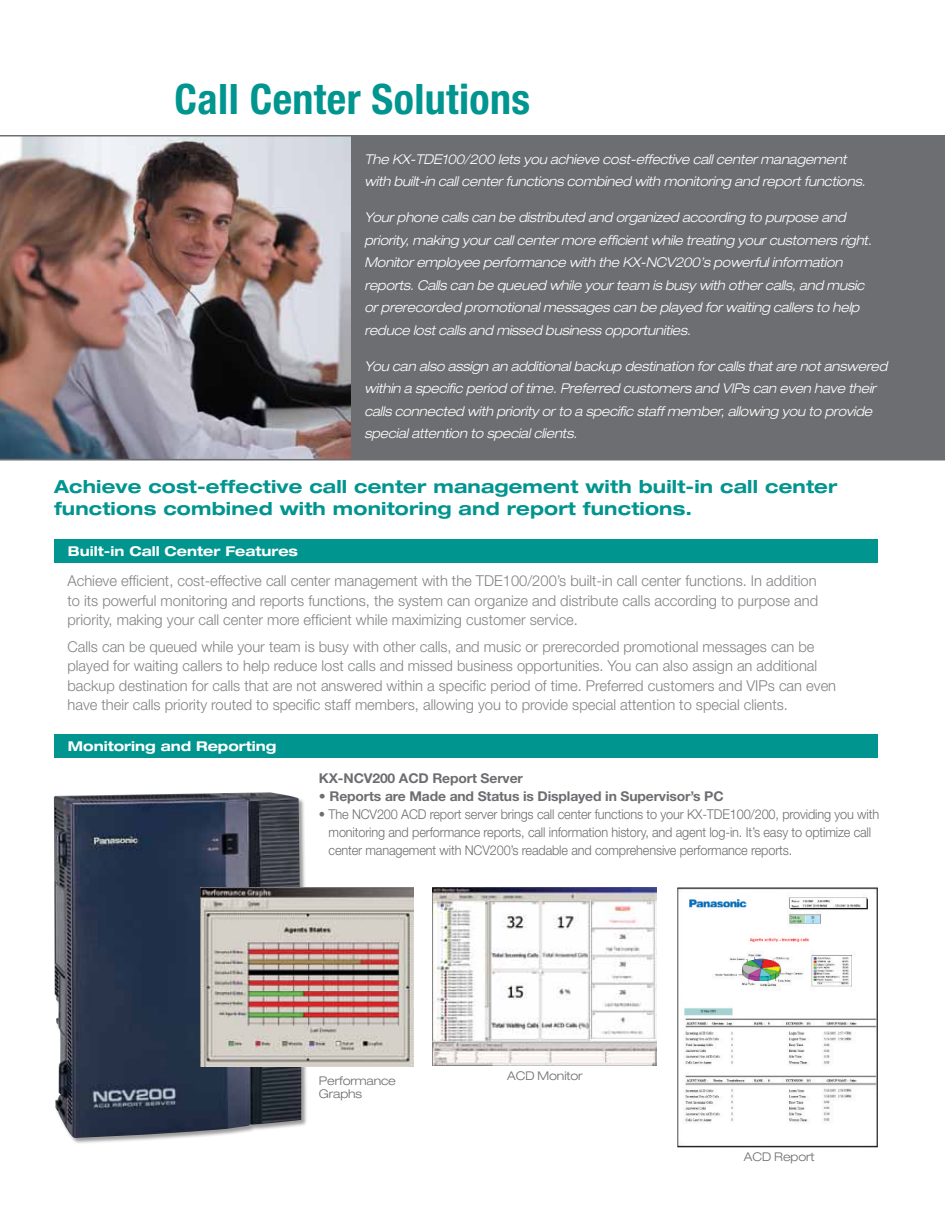
<style>
.page{position:relative;width:945px;height:1215px;background:#fff}
.page>*{position:absolute;margin:0;border:0;box-sizing:border-box;transform-origin:0 0}
.t1{font:700 condensed 42px "Helvetica Neue";letter-spacing:.01em;color:#00958f}
.t2{font:700 expanded 18px/21.6px "Helvetica Neue";letter-spacing:.01em;color:#00958f}
.t3{font:300 15px/19.5px "Helvetica Neue";color:#808285;text-align:justify}
.t4{font:italic 300 expanded 13.5px/22.5px "Helvetica Neue";letter-spacing:-.01em;color:#fff;scale:.95 1}
.t5{font:300 13.5px/18px "Helvetica Neue";letter-spacing:-.01em;color:#6d6e71;scale:.94 1}
.t6{font:700 13.5px "Helvetica Neue";letter-spacing:-.01em;color:#6d6e71}
.t7{font:700 expanded 13.5px "Helvetica Neue";color:#fff}
.t8{font:300 expanded 12px/13.5px "Helvetica Neue";letter-spacing:-.01em;color:#6d6e71}
</style>
<div class="page">
<div style="left:0;top:135px;width:945px;height:324px;background:#6d6e71"></div>
<img style="left:0;top:136px;width:351px;height:323px">
<div style="left:54px;top:539px;width:824px;height:23px;background:#00958f"></div>
<div style="left:54px;top:734px;width:824px;height:24px;background:#00958f"></div>
<img style="left:433px;top:887px;width:224px;height:178px">
<div style="left:53px;top:792px;width:255px;height:352px;background:#000;opacity:.4"></div>
<img style="left:54px;top:792px;width:247px;height:346px">
<img style="left:677px;top:887px;width:201px;height:261px">
<img style="left:200px;top:887px;width:214px;height:179px">
<hr style="left:0;top:459px;width:945px;height:1px;background:#6d6e71">
<h1 class="t1" style="left:175px;top:73px;width:357px">Call Center Solutions</h1>
<p class="t4" style="left:364px;top:147px;width:529px">The KX-TDE100/200 lets you achieve cost-effective call center management with built-in call center functions combined with monitoring and report functions.</p>
<p class="t4" style="left:364px;top:206px;width:535px">Your phone calls can be distributed and organized according to purpose and priority, making your call center more efficient while treating your customers right.<br>Monitor employee performance with the KX-NCV200’s powerful information reports. Calls can be queued while your team is busy with other calls, and music or prerecorded promotional messages can be played for waiting callers to help reduce lost calls and missed business opportunities.</p>
<p class="t4" style="left:364px;top:354px;width:552px">You can also assign an additional backup destination for calls that are not answered within a specific period of time. Preferred customers and VIPs can even have their calls connected with priority or to a specific staff member, allowing you to provide special attention to special clients.</p>
<h2 class="t2" style="left:54px;top:476px;width:785px">Achieve cost-effective call center management with built-in call center functions combined with monitoring and report functions.</h2>
<p class="t7" style="left:68px;top:542px;width:232px">Built-in Call Center Features</p>
<p class="t3" style="left:68px;top:571px;width:752px">Achieve efficient, cost-effective call center management with the TDE100/200’s built-in call center functions. In addition to its powerful monitoring and reports functions, the system can organize and distribute calls according to purpose and priority, making your call center more efficient while maximizing customer service.</p>
<p class="t3" style="left:68px;top:636px;width:770px;text-align:left">Calls can be queued while your team is busy with other calls, and music or prerecorded promotional messages can be played for waiting callers to help reduce lost calls and missed business opportunities. You can also assign an additional backup destination for calls that are not answered within a specific period of time. Preferred customers and VIPs can even have their calls priority routed to specific staff members, allowing you to provide special attention to special clients.</p>
<p class="t7" style="left:68px;top:738px;width:210px">Monitoring and Reporting</p>
<p class="t6" style="left:319px;top:770px;width:206px">KX-NCV200 ACD Report Server</p>
<p class="t6" style="left:319px;top:788px;width:406px">• Reports are Made and Status is Displayed in Supervisor’s PC</p>
<p class="t5" style="left:329px;top:805px;width:587px;text-indent:-10px">• The NCV200 ACD report server brings call center functions to your KX-TDE100/200, providing you with monitoring and performance reports, call information history, and agent log-in. It’s easy to optimize call center management with NCV200’s readable and comprehensive performance reports.</p>
<p class="t8" style="left:319px;top:1074px;width:78px">Performance<br>Graphs</p>
<p class="t8" style="left:507px;top:1069px;width:77px">ACD Monitor</p>
<p class="t8" style="left:744px;top:1150px;width:72px">ACD Report</p>
</div>
